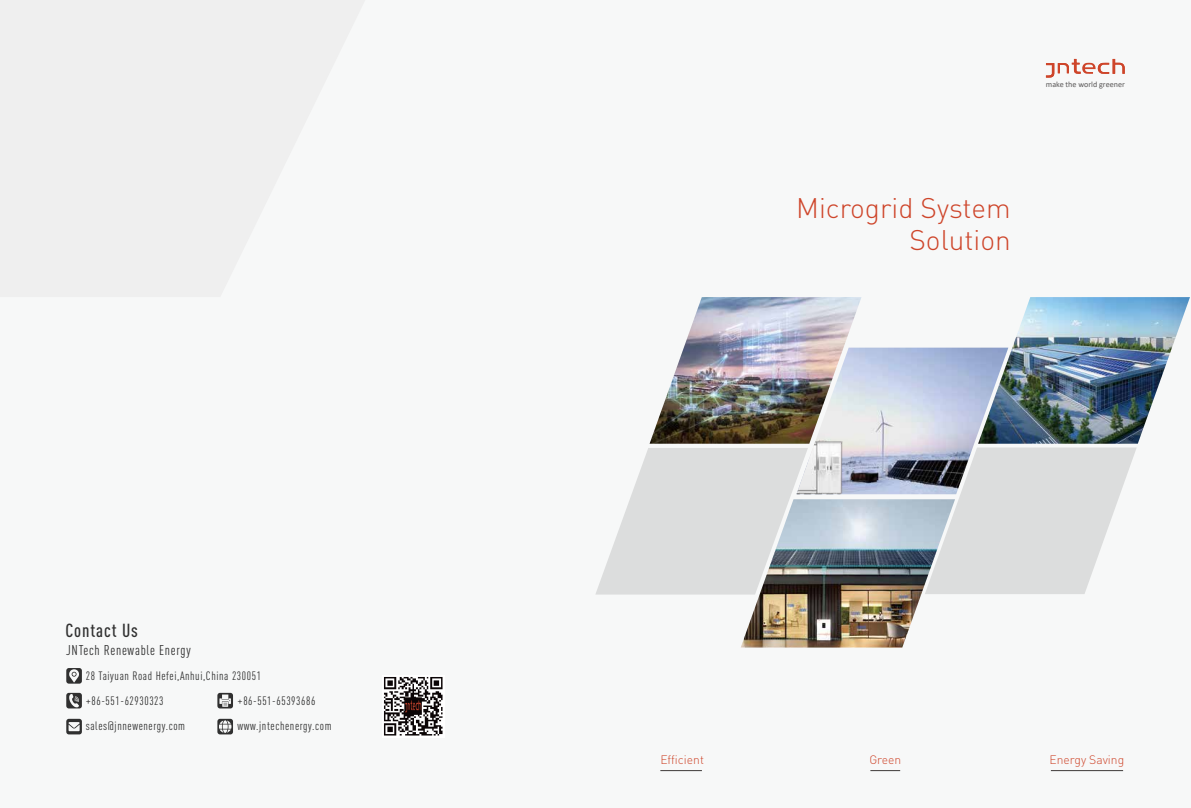
<style>
.page{position:relative;width:1191px;height:808px;background:#f7f8f8}
.page>*{position:absolute;margin:0;border:0;box-sizing:border-box;transform-origin:0 0}
.t1{font:300 28px/31.6px "DIN";color:#ce452a;text-align:right}
.t2{font:500 18.7px "DIN Cond";letter-spacing:.05em;color:#303030}
.t3{font:14px "DIN Cond";letter-spacing:.05em;color:#303030}
.t4{font:300 12.1px "DIN";color:#ce452a}
.t5{font:12px/25.2px "DIN Cond";letter-spacing:.05em;color:#303030}
.t6{font:8.1px "Calibri";color:#595757}
</style>
<div class="page">
<svg style="left:1046px;top:59px;width:78px;height:19px"></svg>
<img style="left:384px;top:677px;width:59px;height:59px">
<div style="left:66px;top:668px;width:16px;height:16px;background:#303030;border-radius:3px"></div>
<div style="left:66px;top:693px;width:16px;height:15px;background:#303030;border-radius:3px"></div>
<svg style="left:66px;top:719px;width:16px;height:15px"></svg>
<div style="left:217px;top:693px;width:16px;height:15px;background:#303030;border-radius:3px"></div>
<svg style="left:217px;top:719px;width:16px;height:15px"></svg>
<svg style="left:69px;top:669px;width:10px;height:13px"></svg>
<svg style="left:69px;top:694px;width:10px;height:13px"></svg>
<svg style="left:69px;top:722px;width:11px;height:9px"></svg>
<svg style="left:219px;top:720px;width:12px;height:13px"></svg>
<svg style="left:219px;top:694px;width:12px;height:13px"></svg>
<hr style="left:660px;top:770px;width:42px;height:1px;background:#3e3a39">
<hr style="left:870px;top:770px;width:30px;height:1px;background:#3e3a39">
<hr style="left:1051px;top:770px;width:72px;height:1px;background:#3e3a39">
<img style="left:978px;top:297px;width:212px;height:147px">
<svg style="left:924px;top:447px;width:212px;height:147px"></svg>
<svg style="left:596px;top:448px;width:212px;height:146px"></svg>
<img style="left:843px;top:348px;width:165px;height:146px">
<img style="left:796px;top:444px;width:47px;height:50px">
<img style="left:740px;top:499px;width:215px;height:148px">
<img style="left:649px;top:297px;width:212px;height:147px">
<h2 class="t2" style="left:65px;top:619px;width:74px">Contact Us</h2>
<p class="t3" style="left:66px;top:642px;width:126px">JNTech Renewable Energy</p>
<p class="t5" style="left:86px;top:663px;width:177px">28 Taiyuan Road Hefei,Anhui,China 230051 +86-551-62930323</p>
<p class="t5" style="left:238px;top:688px;width:79px">+86-551-65393686</p>
<p class="t5" style="left:86px;top:713px;width:101px">sales@jnnewenergy.com</p>
<p class="t5" style="left:238px;top:713px;width:95px">www.jntechenergy.com</p>
<p class="t6" style="left:1046px;top:79px;width:80px">make the world greener</p>
<h1 class="t1" style="left:796px;top:192px;width:216px">Microgrid System<br>Solution</h1>
<p class="t4" style="left:660px;top:752px;width:45px">Efficient</p>
<p class="t4" style="left:869px;top:752px;width:33px">Green</p>
<p class="t4" style="left:1049px;top:752px;width:76px">Energy Saving</p>
</div>
